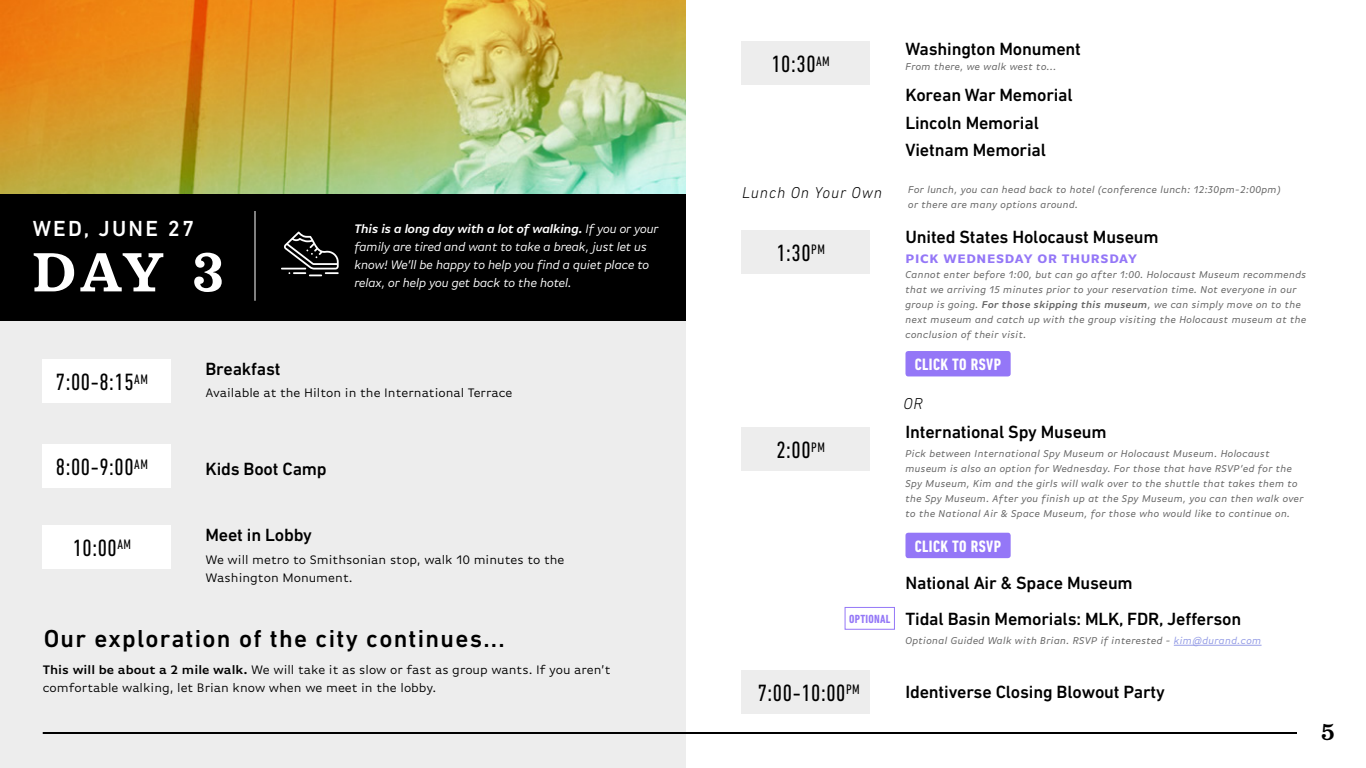
<style>
.page{position:relative;width:1366px;height:768px;background:#fff}
.page>*{position:absolute;margin:0;border:0;box-sizing:border-box;transform-origin:0 0}
.t1{font:700 59.4px "Oxtail OT";color:#fff}
.t2{font:500 25px "DIN Next LT Pro";letter-spacing:.05em;color:#000}
.t3{font:700 25px "Oxtail OT";color:#000}
.t4{font:condensed 24px "DIN Next LT Pro";letter-spacing:.025em;color:#000}
.t5{font:500 22.2px "DIN Next LT Pro";letter-spacing:.1em;color:#fff}
.t6{font:500 18px "DIN Next LT Pro";letter-spacing:-.01em;color:#000}
.t7{font:700 condensed 16.8px "DIN Next LT Pro";letter-spacing:.025em;color:#fff}
.t8{font:italic 300 16px "DIN Next LT Pro";letter-spacing:.05em;color:#000}
.t9{font:13px/18px "Basic Gothic Pro";color:#000}
.t10{font:italic 13px/18px "Basic Gothic Pro";letter-spacing:-.025em;color:#fff}
.t11{font:700 13px "Basic Gothic Pro";letter-spacing:.05em;color:#9477f7}
.t12{font:700 condensed 12px "DIN Next LT Pro";letter-spacing:.025em;color:#9477f7}
.t13{font:italic 10.5px/15px "Basic Gothic Pro";letter-spacing:.02em;color:#666}
.s1{font-weight:600}
.s2{color:#959de6}
</style>
<div class="page">
<div style="left:0;top:309px;width:686px;height:459px;background:#ededed"></div>
<img style="left:0;top:0;width:686px;height:194px">
<div style="left:43px;top:444px;width:128px;height:44px;background:#fff"></div>
<div style="left:43px;top:359px;width:128px;height:44px;background:#fff"></div>
<div style="left:43px;top:525px;width:128px;height:43px;background:#fff"></div>
<div style="left:742px;top:670px;width:128px;height:43px;background:#ededed"></div>
<div style="left:845px;top:607px;width:50px;height:23px;border:1px solid #9477f7"></div>
<div style="left:742px;top:41px;width:128px;height:44px;background:#ededed"></div>
<div style="left:742px;top:230px;width:128px;height:43px;background:#ededed"></div>
<div style="left:742px;top:427px;width:128px;height:44px;background:#ededed"></div>
<hr style="left:1174px;top:645px;width:88px;height:1px;background:#959de6">
<div style="left:906px;top:351px;width:105px;height:25px;background:#9477f7;border-radius:3px"></div>
<div style="left:906px;top:533px;width:105px;height:25px;background:#9477f7;border-radius:3px"></div>
<div style="left:0;top:194px;width:686px;height:126px;background:#000"></div>
<hr style="left:281px;top:268px;width:25px;height:2px;background:#fff">
<svg style="left:284px;top:232px;width:55px;height:44px"></svg>
<hr style="left:254px;top:211px;width:2px;height:90px;background:#fff">
<hr style="left:43px;top:732px;width:1254px;height:2px;background:#000">
<h3 class="t5" style="left:33px;top:215px;width:163px">WED, JUNE 27</h3>
<h1 class="t1" style="left:32px;top:241px;width:194px">DAY 3</h1>
<p class="t10" style="left:354px;top:219px;width:306px"><span class="s1">This is a long day with a lot of walking.</span> If you or your family are tired and want to take a break, just let us know! We’ll be happy to help you find a quiet place to relax, or help you get back to the hotel.</p>
<h3 class="t4" style="left:56px;top:368px;width:94px">7:00-8:15<sup>AM</sup></h3>
<h3 class="t4" style="left:56px;top:453px;width:94px">8:00-9:00<sup>AM</sup></h3>
<h3 class="t4" style="left:73px;top:534px;width:60px">10:00<sup>AM</sup></h3>
<h3 class="t6" style="left:206px;top:359px;width:77px">Breakfast</h3>
<p class="t9" style="left:206px;top:383px;width:309px">Available at the Hilton in the International Terrace</p>
<h3 class="t6" style="left:206px;top:459px;width:123px">Kids Boot Camp</h3>
<h3 class="t6" style="left:206px;top:524px;width:108px">Meet in Lobby</h3>
<p class="t9" style="left:206px;top:551px;width:361px">We will metro to Smithsonian stop, walk 10 minutes to the<br>Washington Monument.</p>
<h2 class="t2" style="left:44px;top:624px;width:463px">Our exploration of the city continues...</h2>
<p class="t9" style="left:43px;top:661px;width:569px"><span class="s1">This will be about a 2 mile walk.</span> We will take it as slow or fast as group wants. If you aren’t comfortable walking, let Brian know when we meet in the lobby.</p>
<h3 class="t4" style="left:771px;top:50px;width:60px">10:30<sup>AM</sup></h3>
<h3 class="t8" style="left:742px;top:183px;width:142px">Lunch On Your Own</h3>
<h3 class="t4" style="left:776px;top:239px;width:50px">1:30<sup>PM</sup></h3>
<h3 class="t4" style="left:776px;top:437px;width:50px">2:00<sup>PM</sup></h3>
<p class="t12" style="left:849px;top:612px;width:43px">OPTIONAL</p>
<h3 class="t6" style="left:906px;top:38px;width:177px">Washington Monument</h3>
<h3 class="t6" style="left:906px;top:84px;width:169px">Korean War Memorial</h3>
<p class="t13" style="left:906px;top:59px;width:152px">From there, we walk west to...</p>
<h3 class="t6" style="left:906px;top:113px;width:135px">Lincoln Memorial</h3>
<h3 class="t6" style="left:906px;top:140px;width:142px">Vietnam Memorial</h3>
<p class="t13" style="left:908px;top:182px;width:374px">For lunch, you can head back to hotel (conference lunch: 12:30pm-2:00pm) or there are many options around.</p>
<h3 class="t6" style="left:906px;top:226px;width:255px">United States Holocaust Museum</h3>
<p class="t11" style="left:906px;top:251px;width:233px">PICK WEDNESDAY OR THURSDAY</p>
<p class="t13" style="left:906px;top:267px;width:403px">Cannot enter before 1:00, but can go after 1:00. Holocaust Museum recommends that we arriving 15 minutes prior to your reservation time. Not everyone in our group is going. <span class="s1">For those skipping this museum</span>, we can simply move on to the next museum and catch up with the group visiting the Holocaust museum at the conclusion of their visit.</p>
<h3 class="t7" style="left:915px;top:355px;width:88px">CLICK TO RSVP</h3>
<h3 class="t8" style="left:903px;top:394px;width:21px">OR</h3>
<h3 class="t6" style="left:906px;top:421px;width:203px">International Spy Museum</h3>
<p class="t13" style="left:906px;top:446px;width:400px">Pick between International Spy Museum or Holocaust Museum. Holocaust museum is also an option for Wednesday. For those that have RSVP’ed for the Spy Museum, Kim and the girls will walk over to the shuttle that takes them to the Spy Museum. After you finish up at the Spy Museum, you can then walk over to the National Air &amp; Space Museum, for those who would like to continue on.</p>
<h3 class="t7" style="left:915px;top:536px;width:88px">CLICK TO RSVP</h3>
<h3 class="t6" style="left:906px;top:573px;width:229px">National Air &amp; Space Museum</h3>
<h3 class="t6" style="left:906px;top:609px;width:337px">Tidal Basin Memorials: MLK, FDR, Jefferson</h3>
<p class="t13" style="left:906px;top:633px;width:358px">Optional Guided Walk with Brian. RSVP if interested - <span class="s2">kim@durand.com</span></p>
<h3 class="t4" style="left:758px;top:679px;width:104px">7:00-10:00<sup>PM</sup></h3>
<h3 class="t6" style="left:906px;top:681px;width:261px">Identiverse Closing Blowout Party</h3>
<h2 class="t3" style="left:1321px;top:718px;width:15px">5</h2>
</div>
